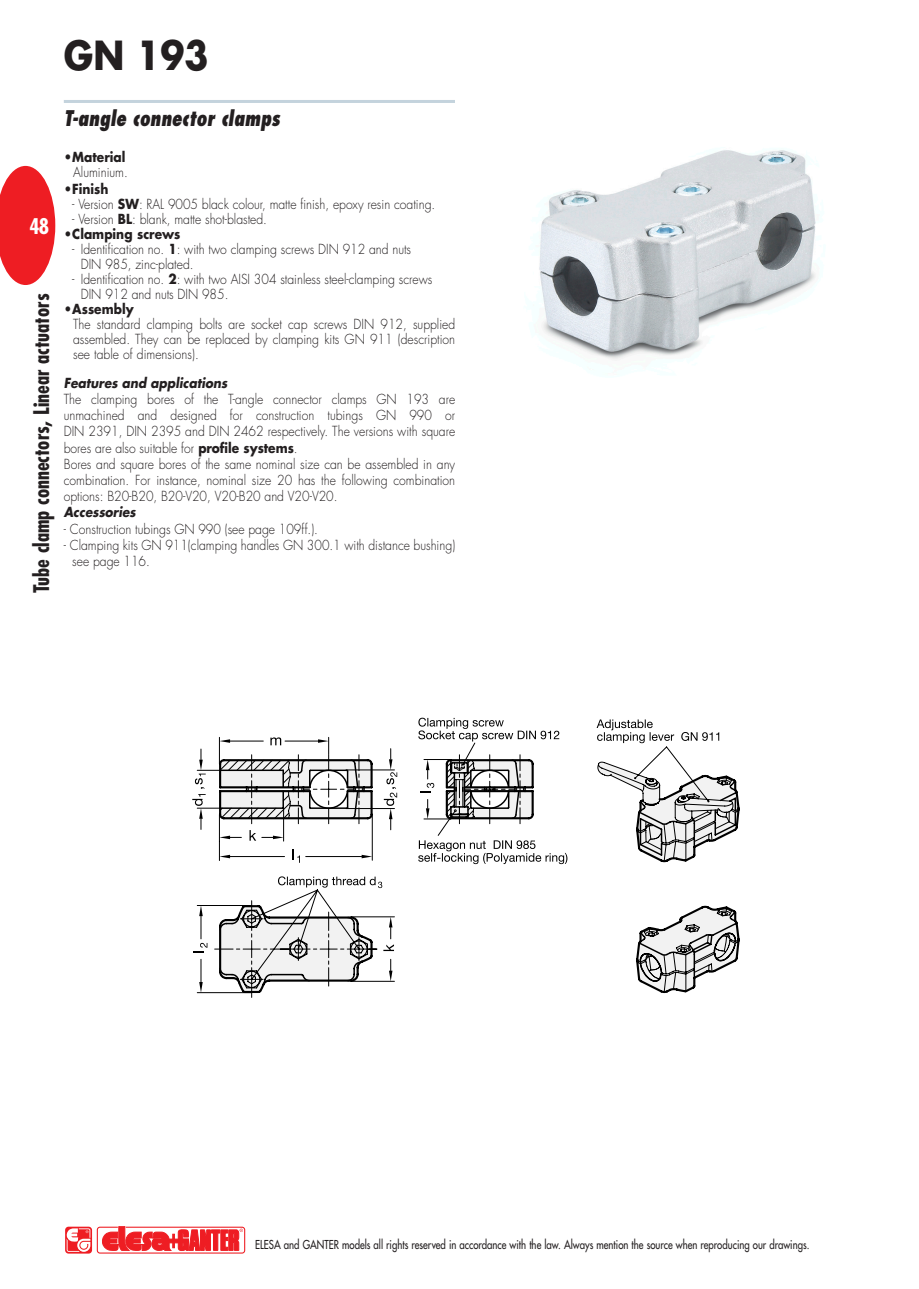
<style>
.page{position:relative;width:919px;height:1289px;background:#fff}
.page>*{position:absolute;margin:0;border:0;box-sizing:border-box;transform-origin:0 0}
.t1{font:700 39px "Futura Std";color:#231f20;scale:.9 1}
.t2{font:700 condensed 21px "Futura Std";color:#231f20}
.t3{font:italic 800 condensed 21px "Futura Std";color:#231f20;scale:.9 1}
.t4{font:700 condensed 21px "Futura Std";color:#fff}
.t5{font:300 13.5px/16.2px "Futura Std";color:#231f20;scale:.9 1}
.t6{font:700 13.5px "Futura Std";color:#231f20;scale:.9 1}
.t7{font:italic 700 13.5px "Futura Std";color:#231f20;scale:.9 1}
.t8{font:500 12px "Futura Std";color:#231f20;scale:.8 1}
.s1{font-weight:700}
</style>
<div class="page">
<div style="left:97px;top:1226px;width:148px;height:27px;border:1px solid #ee1d23;border-radius:3px"></div>
<svg style="left:102px;top:1226px;width:141px;height:26px"></svg>
<svg style="left:65px;top:1226px;width:27px;height:27px"></svg>
<hr style="left:64px;top:100px;width:391px;height:3px;background:#c4d3dd">
<svg style="left:0;top:166px;width:55px;height:119px"></svg>
<hr style="left:197px;top:992px;width:55px;height:1px;background:#000">
<svg style="left:192px;top:717px;width:528px;height:275px"></svg>
<svg style="left:218px;top:758px;width:522px;height:236px"></svg>
<img style="left:539px;top:150px;width:277px;height:211px">
<h1 class="t1" style="left:64px;top:30px;width:162px">GN 193</h1>
<h2 class="t4" style="left:30px;top:213px;width:21px">48</h2>
<h2 class="t2" style="left:28px;top:592px;width:301px;rotate:-90deg">Tube clamp connectors, Linear actuators</h2>
<h2 class="t3" style="left:64px;top:105px;width:241px">T-angle connector clamps</h2>
<p class="t6" style="left:64px;top:148px;width:70px">• Material</p>
<p class="t5" style="left:73px;top:164px;width:62px">Aluminium.</p>
<p class="t6" style="left:64px;top:180px;width:51px">• Finish</p>
<p class="t5" style="left:72px;top:197px;width:405px">- Version <span class="s1">SW</span>: RAL 9005 black colour, matte finish, epoxy resin coating.</p>
<p class="t5" style="left:72px;top:212px;width:218px">- Version <span class="s1">BL</span>: blank, matte shot-blasted.</p>
<p class="t6" style="left:64px;top:225px;width:131px">• Clamping screws</p>
<p class="t5" style="left:81px;top:242px;width:368px;line-height:15px;text-indent:-9px">- Identification no. <span class="s1">1</span>: with two clamping screws DIN 912 and nuts<br>DIN 985, zinc-plated.</p>
<p class="t5" style="left:81px;top:272px;width:392px;line-height:15px;text-indent:-9px">- Identification no. <span class="s1">2</span>: with two AISI 304 stainless steel-clamping screws<br>DIN 912 and nuts DIN 985.</p>
<p class="t6" style="left:64px;top:300px;width:79px">• Assembly</p>
<p class="t5" style="left:73px;top:317px;width:426px;line-height:15px;text-align:justify">The standard clamping bolts are socket cap screws DIN 912, supplied assembled. They can be replaced by clamping kits GN 911 (description see table of dimensions).</p>
<p class="t7" style="left:64px;top:373px;width:183px">Features and applications</p>
<p class="t5" style="left:64px;top:391px;width:436px">The clamping bores of the T-angle connector clamps GN 193 are unmachined and designed for construction tubings GN 990 or DIN 2391, DIN 2395 and DIN 2462 respectively. The versions with square bores are also suitable for <span class="s1">profile systems</span>.<br>Bores and square bores of the same nominal size can be assembled in any combination. For instance, nominal size 20 has the following combination options: B20-B20, B20-V20, V20-B20 and V20-V20.</p>
<p class="t7" style="left:64px;top:503px;width:81px">Accessories</p>
<p class="t5" style="left:64px;top:521px;width:284px">- Construction tubings GN 990 (see page 109ff.).</p>
<p class="t5" style="left:72px;top:537px;width:427px;text-indent:-9px">- Clamping kits GN 911(clamping handles GN 300.1 with distance bushing) see page 116.</p>
<p class="t8" style="left:255px;top:1237px;width:694px">ELESA and GANTER models all rights reserved in accordance with the law. Always mention the source when reproducing our drawings.</p>
</div>
